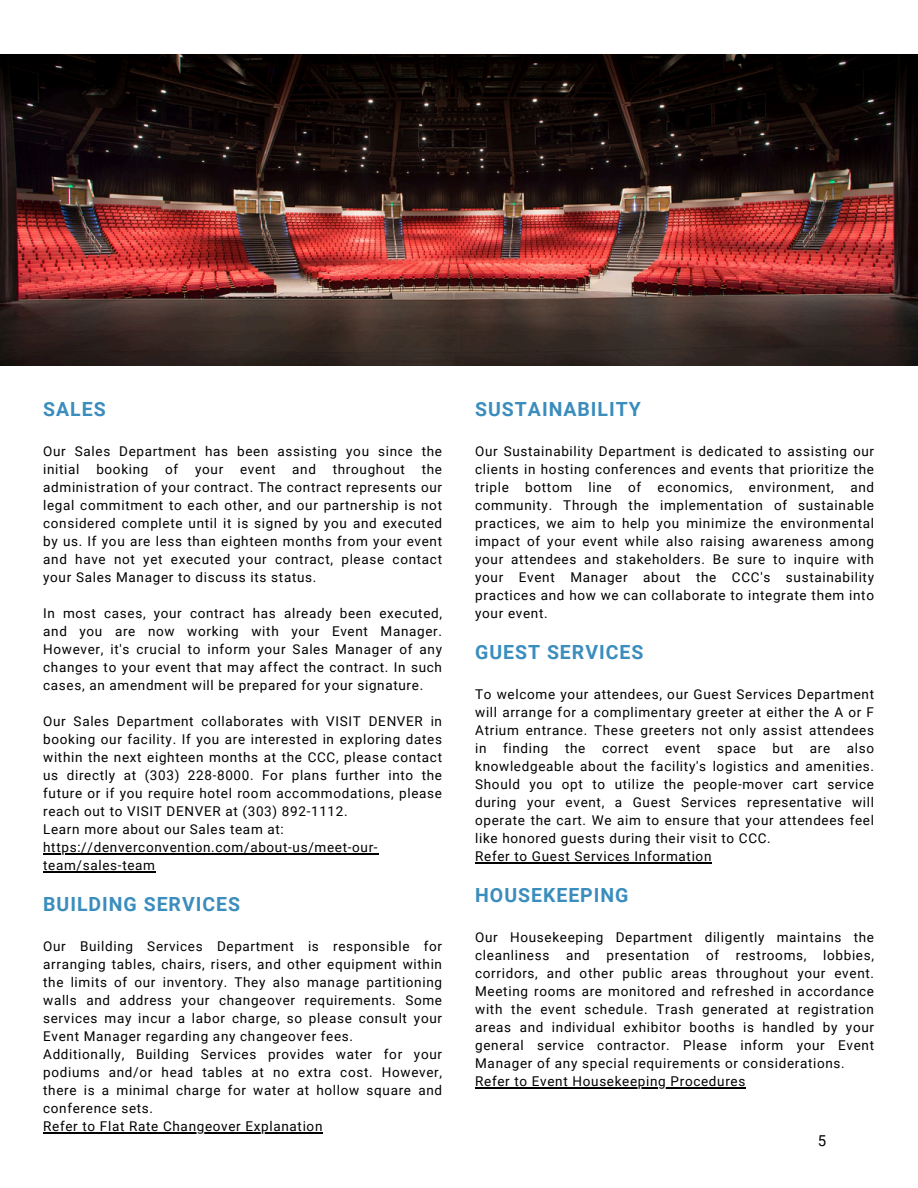
<style>
.page{position:relative;width:918px;height:1188px;background:#fff}
.page>*{position:absolute;margin:0;border:0;box-sizing:border-box;transform-origin:0 0}
.t1{font:700 19.5px "Roboto";letter-spacing:.05em;color:#3a8dbd}
.t2{font:15px "Roboto";color:#000}
.t3{font:13.5px/18px "Roboto";letter-spacing:.05em;color:#000;text-align:justify}
</style>
<div class="page">
<img style="left:0;top:54px;width:918px;height:312px">
<hr style="left:475px;top:862px;width:237px;height:1px;background:#000">
<hr style="left:475px;top:1087px;width:271px;height:1px;background:#000">
<hr style="left:43px;top:853px;width:335px;height:1px;background:#000">
<hr style="left:43px;top:871px;width:113px;height:1px;background:#000">
<hr style="left:43px;top:1132px;width:280px;height:1px;background:#000">
<p class="t1" style="left:43px;top:398px;width:64px">SALES</p>
<p class="t3" style="left:43px;top:442px;width:400px">Our Sales Department has been assisting you since the initial booking of your event and throughout the administration of your contract. The contract represents our legal commitment to each other, and our partnership is not considered complete until it is signed by you and executed by us. If you are less than eighteen months from your event and have not yet executed your contract, please contact your Sales Manager to discuss its status.</p>
<h1 class="t3" style="left:43px;top:604px;width:400px">In most cases, your contract has already been executed, and you are now working with your Event Manager.<br>However, it's crucial to inform your Sales Manager of any changes to your event that may affect the contract. In such cases, an amendment will be prepared for your signature.</h1>
<p class="t3" style="left:43px;top:712px;width:400px">Our Sales Department collaborates with VISIT DENVER in booking our facility. If you are interested in exploring dates within the next eighteen months at the CCC, please contact us directly at (303) 228-8000. For plans further into the future or if you require hotel room accommodations, please reach out to VISIT DENVER at (303) 892-1112.</p>
<h1 class="t3" style="left:43px;top:820px;width:242px">Learn more about our Sales team at:</h1>
<p class="t3" style="left:43px;top:838px;width:336px">https://denverconvention.com/about-us/meet-our&shy;team/sales-team</p>
<p class="t1" style="left:43px;top:893px;width:198px">BUILDING SERVICES</p>
<h1 class="t3" style="left:43px;top:937px;width:400px">Our Building Services Department is responsible for arranging tables, chairs, risers, and other equipment within the limits of our inventory. They also manage partitioning walls and address your changeover requirements. Some services may incur a labor charge, so please consult your Event Manager regarding any changeover fees.</h1>
<p class="t3" style="left:43px;top:1045px;width:400px">Additionally, Building Services provides water for your podiums and/or head tables at no extra cost. However, there is a minimal charge for water at hollow square and conference sets.</p>
<p class="t3" style="left:43px;top:1117px;width:281px">Refer to Flat Rate Changeover Explanation</p>
<h1 class="t1" style="left:475px;top:398px;width:167px">SUSTAINABILITY</h1>
<p class="t3" style="left:475px;top:442px;width:400px">Our Sustainability Department is dedicated to assisting our clients in hosting conferences and events that prioritize the triple bottom line of economics, environment, and community. Through the implementation of sustainable practices, we aim to help you minimize the environmental impact of your event while also raising awareness among your attendees and stakeholders. Be sure to inquire with your Event Manager about the CCC's sustainability practices and how we can collaborate to integrate them into your event.</p>
<p class="t1" style="left:475px;top:641px;width:170px">GUEST SERVICES</p>
<p class="t3" style="left:475px;top:685px;width:400px">To welcome your attendees, our Guest Services Department will arrange for a complimentary greeter at either the A or F Atrium entrance. These greeters not only assist attendees in finding the correct event space but are also knowledgeable about the facility's logistics and amenities.<br>Should you opt to utilize the people-mover cart service during your event, a Guest Services representative will operate the cart. We aim to ensure that your attendees feel like honored guests during their visit to CCC.</p>
<p class="t3" style="left:475px;top:847px;width:238px">Refer to Guest Services Information</p>
<p class="t1" style="left:475px;top:884px;width:155px">HOUSEKEEPING</p>
<h1 class="t3" style="left:475px;top:928px;width:400px">Our Housekeeping Department diligently maintains the cleanliness and presentation of restrooms, lobbies, corridors, and other public areas throughout your event.<br>Meeting rooms are monitored and refreshed in accordance with the event schedule. Trash generated at registration areas and individual exhibitor booths is handled by your general service contractor. Please inform your Event Manager of any special requirements or considerations.</h1>
<p class="t3" style="left:475px;top:1072px;width:272px">Refer to Event Housekeeping Procedures</p>
<p class="t2" style="left:818px;top:1132px;width:10px">5</p>
</div>
